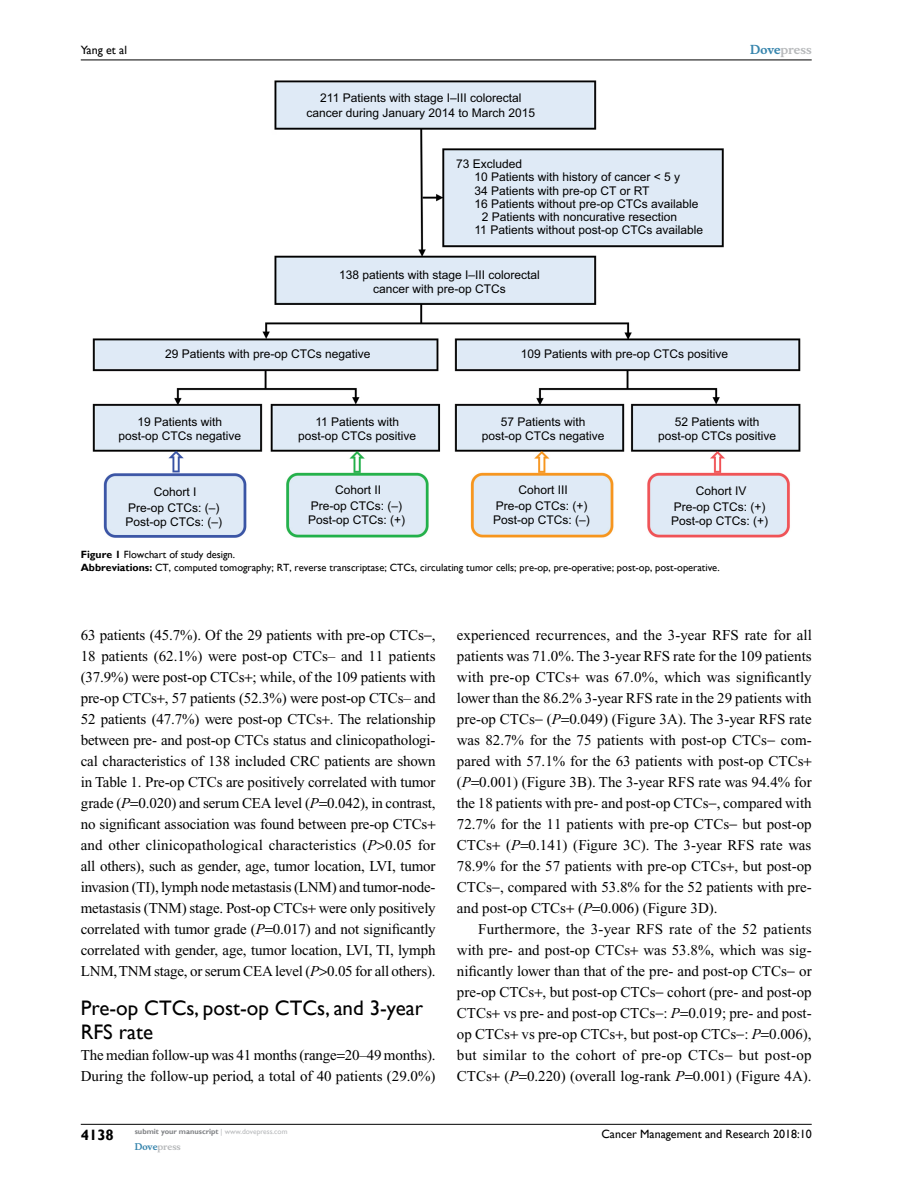
<style>
.page{position:relative;width:918px;height:1188px;background:#fff}
.page>*{position:absolute;margin:0;border:0;box-sizing:border-box;transform-origin:0 0}
.t1{font:21px/24px "Gill Sans";color:#000}
.t2{font:15px/21px "Times New Roman";letter-spacing:-.01em;color:#000}
.t3{font:700 15px "Gill Sans";color:#000}
.t4{font:12px/14.4px "Arial";color:#000;text-align:center}
.t5{font:12px "Gill Sans";color:#000}
.t6{font:700 12px "Musee";color:#b8babc}
.t7{font:10.5px/13.5px "Gill Sans";color:#000}
.t8{font:700 9px "Musee";color:#b8babc}
.t9{font:700 7.5px "Gill Sans";color:#808285}
.s1{color:#3785ad}
.s2{font-weight:700}
.s3{font-style:italic}
.s4{font-weight:400;color:#b8babc}
</style>
<div class="page">
<hr style="left:81px;top:1124px;width:731px;height:1px;background:#000">
<hr style="left:81px;top:60px;width:731px;height:1px;background:#000">
<img style="left:92px;top:81px;width:708px;height:457px">
<p class="t5" style="left:81px;top:43px;width:48px">Yang et al</p>
<p class="t4" style="left:306px;top:91px;width:230px">211 Patients with stage I–III colorectal cancer during January 2014 to March 2015</p>
<p class="t4" style="left:475px;top:158px;width:207px;line-height:12.6px;text-align:left;text-indent:-18px">73 Excluded<br>10 Patients with history of cancer &lt; 5 y</p>
<p class="t4" style="left:475px;top:183px;width:176px">34 Patients with pre-op CT or RT</p>
<p class="t4" style="left:475px;top:197px;width:226px">16 Patients without pre-op CTCs available</p>
<p class="t4" style="left:482px;top:209px;width:197px">2 Patients with noncurative resection</p>
<p class="t4" style="left:475px;top:223px;width:230px">11 Patients without post-op CTCs available</p>
<p class="t4" style="left:339px;top:267px;width:202px">138 patients with stage I–III colorectal cancer with pre-op CTCs</p>
<p class="t4" style="left:165px;top:347px;width:207px">29 Patients with pre-op CTCs negative</p>
<p class="t4" style="left:521px;top:347px;width:209px">109 Patients with pre-op CTCs positive</p>
<p class="t6" style="left:750px;top:43px;width:63px"><span class="s1">Dove</span>press</p>
<p class="t4" style="left:118px;top:414px;width:124px">19 Patients with post-op CTCs negative</p>
<p class="t4" style="left:128px;top:484px;width:93px;line-height:15.8px">Cohort I<br>Pre-op CTCs: (–)</p>
<p class="t4" style="left:125px;top:514px;width:98px">Post-op CTCs: (–)</p>
<p class="t4" style="left:298px;top:414px;width:120px">11 Patients with post-op CTCs positive</p>
<p class="t4" style="left:482px;top:414px;width:124px">57 Patients with post-op CTCs negative</p>
<p class="t4" style="left:658px;top:414px;width:120px">52 Patients with post-op CTCs positive</p>
<p class="t4" style="left:311px;top:482px;width:93px;line-height:15.8px">Cohort II<br>Pre-op CTCs: (–)</p>
<p class="t4" style="left:308px;top:513px;width:99px">Post-op CTCs: (+)</p>
<p class="t4" style="left:496px;top:482px;width:93px;line-height:15.8px">Cohort III<br>Pre-op CTCs: (+)</p>
<p class="t4" style="left:493px;top:513px;width:98px">Post-op CTCs: (–)</p>
<p class="t4" style="left:674px;top:483px;width:93px;line-height:15.8px">Cohort IV<br>Pre-op CTCs: (+)</p>
<p class="t4" style="left:671px;top:513px;width:99px">Post-op CTCs: (+)</p>
<p class="t7" style="left:81px;top:548px;width:640px"><span class="s2">Figure 1</span> Flowchart of study design.<br><span class="s2">Abbreviations:</span> CT, computed tomography; RT, reverse transcriptase; CTCs, circulating tumor cells; pre-op, pre-operative; post-op, post-operative.</p>
<p class="t2" style="left:81px;top:624px;width:356px">63 patients (45.7%). Of the 29 patients with pre-op CTCs−, 18 patients (62.1%) were post-op CTCs– and 11 patients (37.9%) were post-op CTCs ; while, of the 109 patients with pre-op CTCs , 57 patients (52.3%) were post-op CTCs– and 52 patients (47.7%) were post-op CTCs . The relationship between pre- and post-op CTCs status and clinicopathologi&shy;cal characteristics of 138 included CRC patients are shown in Table 1. Pre-op CTCs are positively correlated with tumor grade (<span class="s3">P</span> 0.020) and serum CEA level (<span class="s3">P</span> 0.042), in contrast, no significant association was found between pre-op CTCs and other clinicopathological characteristics (<span class="s3">P</span> 0.05 for all others), such as gender, age, tumor location, LVI, tumor invasion (TI), lymph node metastasis (LNM) and tumor-node&shy;metastasis (TNM) stage. Post-op CTCs were only positively correlated with tumor grade (<span class="s3">P</span> 0.017) and not significantly correlated with gender, age, tumor location, LVI, TI, lymph LNM, TNM stage, or serum CEA level (<span class="s3">P</span> 0.05 for all others).</p>
<h1 class="t1" style="left:81px;top:996px;width:344px">Pre-op CTCs, post-op CTCs, and 3-year<br>RFS rate</h1>
<p class="t2" style="left:81px;top:1044px;width:356px">The median follow-up was 41 months (range 20–49 months).<br>During the follow-up period, a total of 40 patients (29.0%)</p>
<p class="t2" style="left:457px;top:624px;width:357px">experienced recurrences, and the 3-year RFS rate for all patients was 71.0%. The 3-year RFS rate for the 109 patients with pre-op CTCs was 67.0%, which was significantly lower than the 86.2% 3-year RFS rate in the 29 patients with pre-op CTCs− (<span class="s3">P</span> 0.049) (Figure 3A). The 3-year RFS rate was 82.7% for the 75 patients with post-op CTCs− com&shy;pared with 57.1% for the 63 patients with post-op CTCs (<span class="s3">P</span> 0.001) (Figure 3B). The 3-year RFS rate was 94.4% for the 18 patients with pre- and post-op CTCs−, compared with 72.7% for the 11 patients with pre-op CTCs− but post-op CTCs (<span class="s3">P</span> 0.141) (Figure 3C). The 3-year RFS rate was 78.9% for the 57 patients with pre-op CTCs , but post-op CTCs−, compared with 53.8% for the 52 patients with pre&shy;and post-op CTCs (<span class="s3">P</span> 0.006) (Figure 3D).</p>
<p class="t2" style="left:457px;top:918px;width:356px;text-align:justify;text-indent:21px">Furthermore, the 3-year RFS rate of the 52 patients with pre- and post-op CTCs was 53.8%, which was sig&shy;nificantly lower than that of the pre- and post-op CTCs− or pre-op CTCs , but post-op CTCs− cohort (pre- and post-op CTCs vs pre- and post-op CTCs−: <span class="s3">P</span> 0.019; pre- and post&shy;op CTCs vs pre-op CTCs , but post-op CTCs−: <span class="s3">P</span> 0.006), but similar to the cohort of pre-op CTCs− but post-op CTCs (<span class="s3">P</span> 0.220) (overall log-rank <span class="s3">P</span> 0.001) (Figure 4A).</p>
<p class="t3" style="left:81px;top:1126px;width:35px">4138</p>
<p class="t9" style="left:135px;top:1127px;width:154px">submit your manuscript <span class="s4">| www.dovepress.com</span></p>
<p class="t8" style="left:135px;top:1141px;width:48px"><span class="s1">Dove</span>press</p>
<p class="t5" style="left:601px;top:1127px;width:212px">Cancer Management and Research 2018:10</p>
</div>
